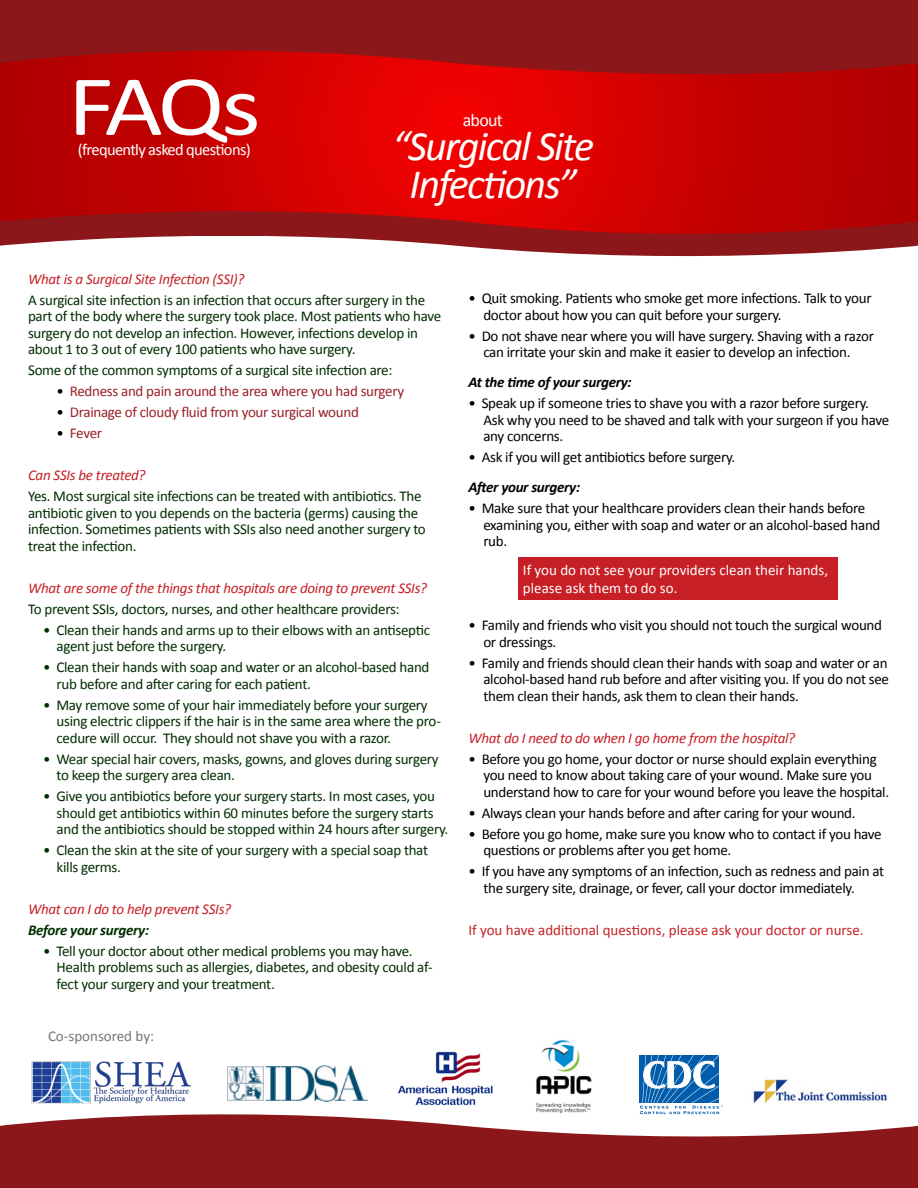
<style>
.page{position:relative;width:918px;height:1188px;background:#fff}
.page>*{position:absolute;margin:0;border:0;box-sizing:border-box;transform-origin:0 0}
.t1{font:86.4px "Calibri";color:#fff;scale:1.17 1}
.t2{font:italic 42px "Calibri";letter-spacing:-.04em;color:#fff}
.t3{font:18px "Calibri";letter-spacing:-.04em;color:#fff}
.t4{font:16.5px "Calibri";letter-spacing:-.04em;color:#fff}
.t5{font:15px/16.5px "Calibri";letter-spacing:-.02em;color:#002d00}
.t6{font:15px/16.5px "Calibri";letter-spacing:-.02em;color:#000}
.t7{font:italic 15px "Calibri";letter-spacing:-.02em;color:#c62026}
.t8{font:15px "Calibri";letter-spacing:-.02em;color:#992026}
.t9{font:15px/18px "Calibri";color:#fff}
.t10{font:15px "Calibri";color:#c62026}
.t11{font:italic 700 15px "Calibri";letter-spacing:-.02em;color:#000}
.t12{font:italic 700 15px "Calibri";letter-spacing:-.02em;color:#002d00}
.t13{font:15px "Calibri";color:#787677}
.s1{color:#000}
</style>
<div class="page">
<div style="left:518px;top:557px;width:320px;height:43px;background:#c62026"></div>
<img style="left:398px;top:1051px;width:95px;height:49px">
<div style="left:638px;top:1054px;width:83px;height:62px;background:#015dab"></div>
<svg style="left:642px;top:1055px;width:79px;height:45px"></svg>
<img style="left:536px;top:1040px;width:56px;height:55px">
<img style="left:752px;top:1079px;width:136px;height:21px">
<img style="left:227px;top:1066px;width:141px;height:34px">
<img style="left:31px;top:1061px;width:160px;height:39px">
<svg style="left:0;top:1100px;width:918px;height:88px;fill:#8b171a"></svg>
<svg style="left:0;top:88px;width:918px;height:111px;background:#cd0100"></svg>
<svg style="left:0;top:0;width:918px;height:88px;background:#9d1012"></svg>
<svg style="left:0;top:199px;width:918px;height:58px"></svg>
<p class="t1" style="left:68px;top:52px;width:166px">FAQs</p>
<p class="t4" style="left:78px;top:139px;width:174px">(frequently asked questions)</p>
<p class="t2" style="left:392px;top:120px;width:204px">“Surgical Site</p>
<p class="t2" style="left:410px;top:158px;width:169px">Infections”</p>
<p class="t3" style="left:463px;top:109px;width:42px">about</p>
<p class="t7" style="left:28px;top:269px;width:218px">What is a Surgical Site Infection (SSI)?</p>
<p class="t5" style="left:28px;top:291px;width:415px">A surgical site infection is an infection that occurs after surgery in the part of the body where the surgery took place. Most patients who have surgery do not develop an infection. However, infections develop in about 1 to 3 out of every 100 patients who have surgery.</p>
<p class="t5" style="left:28px;top:361px;width:366px">Some of the common symptoms of a surgical site infection are:</p>
<p class="t8" style="left:57px;top:382px;width:349px"><span class="s1">•</span> Redness and pain around the area where you had surgery</p>
<p class="t8" style="left:57px;top:403px;width:304px"><span class="s1">•</span> Drainage of cloudy fluid from your surgical wound</p>
<p class="t8" style="left:57px;top:424px;width:47px"><span class="s1">•</span> Fever</p>
<p class="t7" style="left:28px;top:466px;width:119px">Can SSIs be treated?</p>
<p class="t5" style="left:28px;top:487px;width:399px">Yes. Most surgical site infections can be treated with antibiotics. The antibiotic given to you depends on the bacteria (germs) causing the infection. Sometimes patients with SSIs also need another surgery to treat the infection.</p>
<p class="t7" style="left:28px;top:578px;width:401px">What are some of the things that hospitals are doing to prevent SSIs?</p>
<p class="t5" style="left:28px;top:600px;width:373px">To prevent SSIs, doctors, nurses, and other healthcare providers:</p>
<p class="t5" style="left:57px;top:621px;width:375px;text-indent:-14px">• Clean their hands and arms up to their elbows with an antiseptic agent just before the surgery.</p>
<p class="t5" style="left:57px;top:658px;width:374px;text-indent:-14px">• Clean their hands with soap and water or an alcohol-based hand rub before and after caring for each patient.</p>
<p class="t5" style="left:57px;top:696px;width:386px;text-indent:-14px">• May remove some of your hair immediately before your surgery using electric clippers if the hair is in the same area where the pro&shy;cedure will occur. They should not shave you with a razor.</p>
<p class="t5" style="left:57px;top:750px;width:384px;text-indent:-14px">• Wear special hair covers, masks, gowns, and gloves during surgery to keep the surgery area clean.</p>
<p class="t5" style="left:57px;top:787px;width:393px;text-indent:-14px">• Give you antibiotics before your surgery starts. In most cases, you should get antibiotics within 60 minutes before the surgery starts and the antibiotics should be stopped within 24 hours after surgery.</p>
<p class="t5" style="left:57px;top:841px;width:373px;text-indent:-14px">• Clean the skin at the site of your surgery with a special soap that kills germs.</p>
<p class="t7" style="left:28px;top:899px;width:205px">What can I do to help prevent SSIs?</p>
<p class="t12" style="left:28px;top:920px;width:123px">Before your surgery:</p>
<p class="t5" style="left:57px;top:942px;width:378px;text-indent:-14px">• Tell your doctor about other medical problems you may have.<br>Health problems such as allergies, diabetes, and obesity could af&shy;fect your surgery and your treatment.</p>
<p class="t13" style="left:48px;top:1027px;width:108px">Co-sponsored by:</p>
<p class="t6" style="left:483px;top:289px;width:390px;text-indent:-15px">• Quit smoking. Patients who smoke get more infections. Talk to your doctor about how you can quit before your surgery.</p>
<p class="t6" style="left:468px;top:327px;width:407px;text-align:center">• Do not shave near where you will have surgery. Shaving with a razor can irritate your skin and make it easier to develop an infection.</p>
<p class="t11" style="left:468px;top:373px;width:165px">At the time of your surgery:</p>
<p class="t6" style="left:483px;top:394px;width:407px;text-indent:-15px">• Speak up if someone tries to shave you with a razor before surgery.<br>Ask why you need to be shaved and talk with your surgeon if you have any concerns.</p>
<p class="t6" style="left:468px;top:448px;width:268px">• Ask if you will get antibiotics before surgery.</p>
<p class="t11" style="left:468px;top:478px;width:113px">After your surgery:</p>
<p class="t6" style="left:483px;top:499px;width:399px;text-indent:-15px">• Make sure that your healthcare providers clean their hands before examining you, either with soap and water or an alcohol-based hand rub.</p>
<p class="t9" style="left:523px;top:560px;width:307px">If you do not see your providers clean their hands, please ask them to do so.</p>
<p class="t6" style="left:483px;top:616px;width:400px;text-indent:-15px">• Family and friends who visit you should not touch the surgical wound or dressings.</p>
<p class="t6" style="left:483px;top:654px;width:407px;text-align:justify;text-indent:-15px">• Family and friends should clean their hands with soap and water or an alcohol-based hand rub before and after visiting you. If you do not see them clean their hands, ask them to clean their hands.</p>
<p class="t7" style="left:468px;top:728px;width:328px">What do I need to do when I go home from the hospital?</p>
<p class="t6" style="left:483px;top:750px;width:407px;text-indent:-15px">• Before you go home, your doctor or nurse should explain everything you need to know about taking care of your wound. Make sure you understand how to care for your wound before you leave the hospital.</p>
<p class="t6" style="left:468px;top:804px;width:389px">• Always clean your hands before and after caring for your wound.</p>
<p class="t6" style="left:483px;top:825px;width:400px;text-indent:-15px">• Before you go home, make sure you know who to contact if you have questions or problems after you get home.</p>
<p class="t6" style="left:483px;top:862px;width:402px;text-indent:-15px">• If you have any symptoms of an infection, such as redness and pain at the surgery site, drainage, or fever, call your doctor immediately.</p>
<p class="t10" style="left:468px;top:920px;width:397px">If you have additional questions, please ask your doctor or nurse.</p>
</div>
